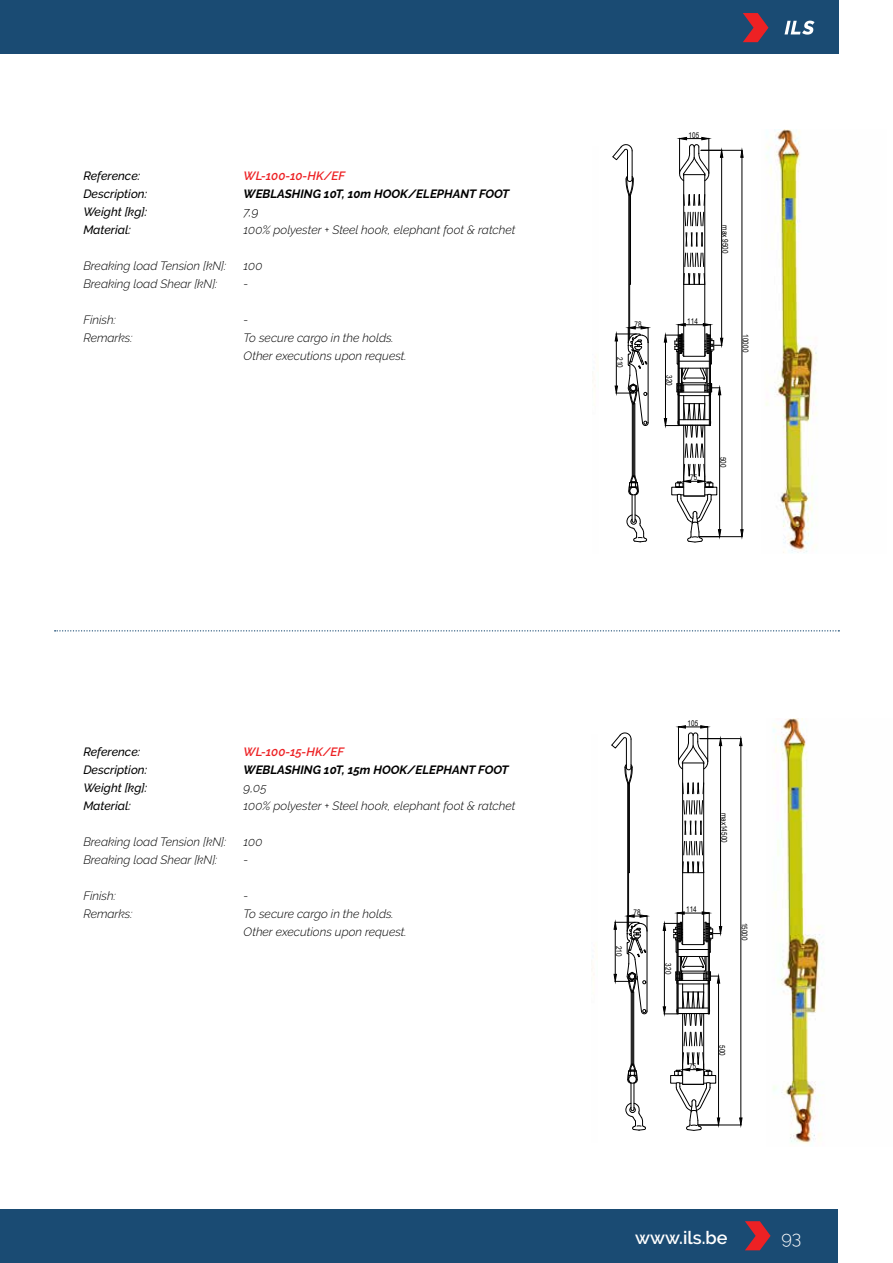
<style>
.page{position:relative;width:893px;height:1263px;background:#fff}
.page>*{position:absolute;margin:0;border:0;box-sizing:border-box;transform-origin:0 0}
.t1{font:600 18px "Raleway";color:#fff}
.t2{font:300 18px "Raleway";color:#fff}
.t3{font:italic 300 12px/18px "Raleway";color:#000}
.t4{font:italic 500 12px/18px "Raleway";color:#000}
.t5{font:italic 700 12px "Raleway";color:#000}
.t6{font:italic 600 12px "Raleway";color:#ed2124}
.t7{font:7.8px "Arial Narrow";color:#000}
</style>
<div class="page">
<hr style="left:678px;top:324px;width:1px;height:101px;background:#000">
<hr style="left:710px;top:324px;width:1px;height:101px;background:#000">
<svg style="left:677px;top:323px;width:34px;height:4px"></svg>
<hr style="left:633px;top:404px;width:1px;height:73px;background:#000">
<hr style="left:632px;top:404px;width:1px;height:72px;background:#000">
<hr style="left:634px;top:404px;width:1px;height:73px;background:#000">
<hr style="left:635px;top:404px;width:1px;height:72px;background:#000">
<hr style="left:629px;top:196px;width:1px;height:143px;background:#000">
<hr style="left:628px;top:195px;width:1px;height:145px;background:#000">
<hr style="left:704px;top:175px;width:1px;height:181px;background:#000">
<hr style="left:683px;top:175px;width:1px;height:181px;background:#000">
<svg style="left:685px;top:253px;width:19px;height:14px"></svg>
<svg style="left:686px;top:232px;width:17px;height:14px"></svg>
<svg style="left:685px;top:212px;width:19px;height:14px"></svg>
<svg style="left:683px;top:191px;width:22px;height:15px"></svg>
<svg style="left:683px;top:273px;width:22px;height:14px"></svg>
<hr style="left:701px;top:150px;width:41px;height:1px;background:#000">
<hr style="left:699px;top:536px;width:43px;height:1px;background:#000">
<hr style="left:742px;top:157px;width:1px;height:373px;background:#000">
<svg style="left:740px;top:150px;width:4px;height:8px"></svg>
<svg style="left:740px;top:529px;width:4px;height:8px"></svg>
<svg style="left:614px;top:326px;width:35px;height:100px"></svg>
<svg style="left:627px;top:475px;width:20px;height:67px"></svg>
<svg style="left:613px;top:144px;width:20px;height:141px"></svg>
<hr style="left:721px;top:157px;width:1px;height:181px;background:#000">
<svg style="left:679px;top:137px;width:44px;height:44px"></svg>
<svg style="left:663px;top:334px;width:60px;height:208px"></svg>
<hr style="left:677px;top:913px;width:1px;height:101px;background:#000">
<hr style="left:709px;top:913px;width:1px;height:101px;background:#000">
<svg style="left:676px;top:911px;width:34px;height:4px"></svg>
<hr style="left:632px;top:992px;width:1px;height:73px;background:#000">
<hr style="left:631px;top:992px;width:1px;height:72px;background:#000">
<hr style="left:633px;top:992px;width:1px;height:72px;background:#000">
<hr style="left:628px;top:784px;width:1px;height:143px;background:#000">
<hr style="left:627px;top:784px;width:1px;height:145px;background:#000">
<hr style="left:703px;top:763px;width:1px;height:181px;background:#000">
<hr style="left:682px;top:763px;width:1px;height:181px;background:#000">
<svg style="left:683px;top:841px;width:20px;height:14px"></svg>
<svg style="left:685px;top:821px;width:16px;height:14px"></svg>
<svg style="left:683px;top:800px;width:20px;height:14px"></svg>
<svg style="left:682px;top:780px;width:22px;height:14px"></svg>
<svg style="left:682px;top:861px;width:22px;height:15px"></svg>
<hr style="left:700px;top:738px;width:41px;height:1px;background:#000">
<hr style="left:698px;top:1125px;width:43px;height:1px;background:#000">
<hr style="left:741px;top:746px;width:1px;height:372px;background:#000">
<svg style="left:739px;top:738px;width:4px;height:8px"></svg>
<svg style="left:739px;top:1117px;width:4px;height:9px"></svg>
<svg style="left:613px;top:914px;width:35px;height:100px"></svg>
<svg style="left:626px;top:1064px;width:20px;height:67px"></svg>
<svg style="left:611px;top:732px;width:21px;height:141px"></svg>
<hr style="left:720px;top:746px;width:1px;height:180px;background:#000">
<svg style="left:678px;top:725px;width:44px;height:44px"></svg>
<svg style="left:662px;top:922px;width:60px;height:208px"></svg>
<img style="left:765px;top:130px;width:53px;height:423px">
<img style="left:773px;top:719px;width:51px;height:425px">
<div style="left:0;top:0;width:839px;height:54px;background:#1a4b73"></div>
<svg style="left:784px;top:21px;width:31px;height:14px"></svg>
<svg style="left:743px;top:13px;width:25px;height:29px"></svg>
<div style="left:0;top:1209px;width:838px;height:54px;background:#1a4b73"></div>
<svg style="left:55px;top:630px;width:784px;height:1px"></svg>
<svg style="left:745px;top:1221px;width:26px;height:29px"></svg>
<p class="t4" style="left:83px;top:167px;width:65px">Reference:<br>Description:<br>Weight [kg]:<br>Material:</p>
<p class="t3" style="left:83px;top:257px;width:144px">Breaking load Tension [kN]:<br>Breaking load Shear [kN]:</p>
<p class="t3" style="left:83px;top:311px;width:51px">Finish:<br>Remarks:</p>
<p class="t6" style="left:244px;top:169px;width:103px">WL-100-10-HK/EF</p>
<p class="t5" style="left:244px;top:187px;width:267px">WEBLASHING 10T, 10m HOOK/ELEPHANT FOOT</p>
<p class="t3" style="left:244px;top:203px;width:273px">7,9<br>100% polyester + Steel hook, elephant foot &amp; ratchet</p>
<p class="t3" style="left:244px;top:257px;width:20px">100 -</p>
<p class="t3" style="left:244px;top:311px;width:165px">-<br>To secure cargo in the holds.<br>Other executions upon request.</p>
<p class="t4" style="left:83px;top:743px;width:65px">Reference:<br>Description:<br>Weight [kg]:<br>Material:</p>
<p class="t3" style="left:83px;top:833px;width:144px">Breaking load Tension [kN]:<br>Breaking load Shear [kN]:</p>
<p class="t3" style="left:83px;top:887px;width:51px">Finish:<br>Remarks:</p>
<p class="t6" style="left:244px;top:745px;width:102px">WL-100-15-HK/EF</p>
<p class="t5" style="left:244px;top:763px;width:266px">WEBLASHING 10T, 15m HOOK/ELEPHANT FOOT</p>
<p class="t3" style="left:244px;top:779px;width:273px">9,05<br>100% polyester + Steel hook, elephant foot &amp; ratchet</p>
<p class="t3" style="left:244px;top:833px;width:20px">100 -</p>
<p class="t3" style="left:244px;top:887px;width:165px">-<br>To secure cargo in the holds.<br>Other executions upon request.</p>
<p class="t7" style="left:689px;top:129px;width:12px">105</p>
<p class="t7" style="left:731px;top:225px;width:30px;rotate:90deg">max 9500</p>
<p class="t7" style="left:635px;top:318px;width:9px">78</p>
<p class="t7" style="left:626px;top:357px;width:12px;rotate:90deg">210</p>
<p class="t7" style="left:687px;top:315px;width:12px">114</p>
<p class="t7" style="left:675px;top:375px;width:12px;rotate:90deg">320</p>
<p class="t7" style="left:751px;top:334px;width:19px;rotate:90deg">10000</p>
<p class="t7" style="left:690px;top:472px;width:9px">75</p>
<p class="t7" style="left:729px;top:457px;width:12px;rotate:90deg">500</p>
<p class="t7" style="left:688px;top:717px;width:12px">105</p>
<p class="t7" style="left:730px;top:813px;width:31px;rotate:90deg">max14500</p>
<p class="t7" style="left:633px;top:907px;width:9px">78</p>
<p class="t7" style="left:625px;top:946px;width:12px;rotate:90deg">210</p>
<p class="t7" style="left:686px;top:904px;width:12px">114</p>
<p class="t7" style="left:674px;top:963px;width:12px;rotate:90deg">320</p>
<p class="t7" style="left:750px;top:922px;width:19px;rotate:90deg">15000</p>
<p class="t7" style="left:689px;top:1060px;width:9px">75</p>
<p class="t7" style="left:728px;top:1045px;width:12px;rotate:90deg">500</p>
<h1 class="t1" style="left:635px;top:1227px;width:94px">www.ils.be</h1>
<h1 class="t2" style="left:781px;top:1227px;width:22px">93</h1>
</div>
